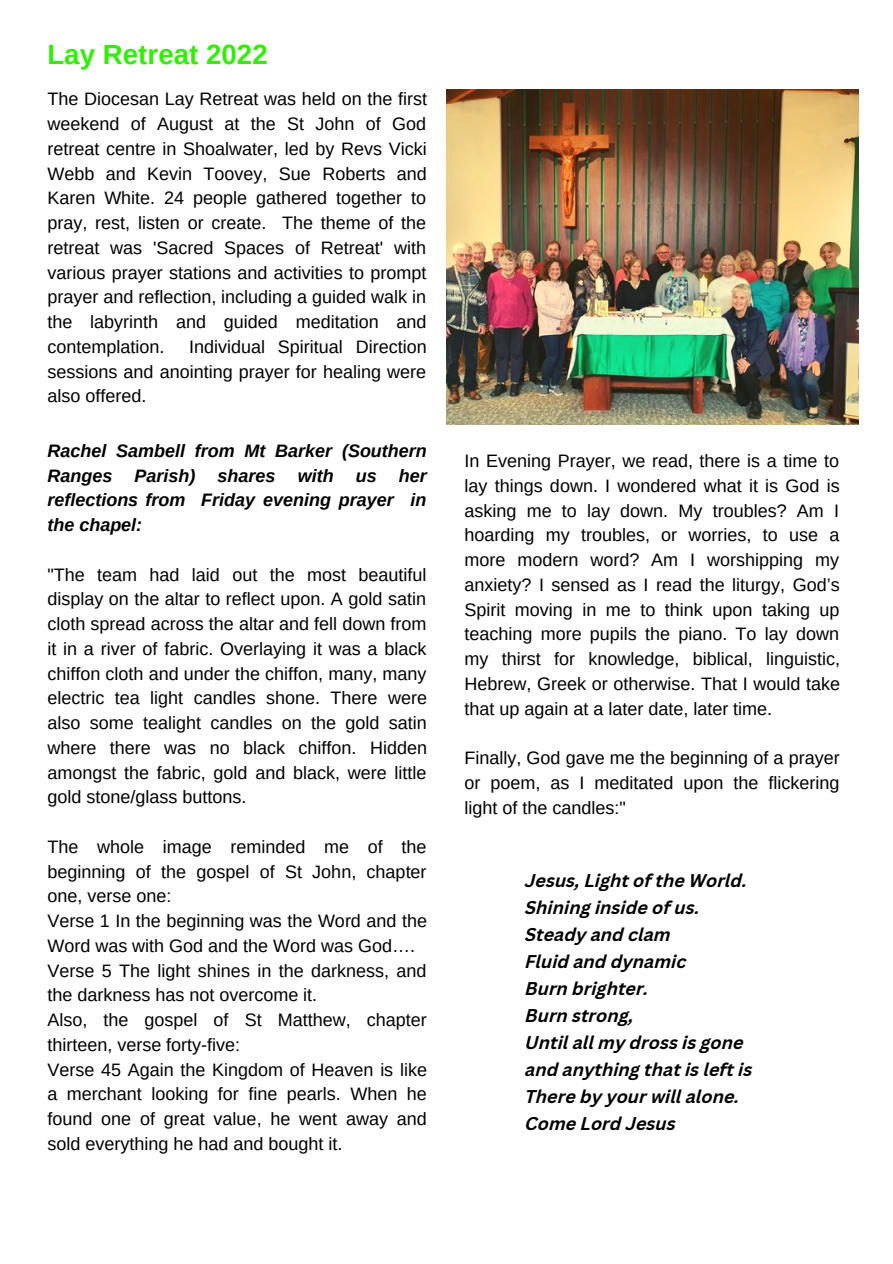
<style>
.page{position:relative;width:893px;height:1264px;background:#fff}
.page>*{position:absolute;margin:0;border:0;box-sizing:border-box;transform-origin:0 0}
.t1{font:700 27.75px "Arimo";color:#31ee03}
.t2{font:18px/24.8px "Arimo";color:#000;text-align:justify}
.t3{font:italic 700 18px/27px "Canva Sans";color:#000}
.t4{font:italic 700 18px/24.8px "Arimo";color:#000;text-align:justify}
</style>
<div class="page">
<img style="left:446px;top:89px;width:411px;height:335px">
<h1 class="t1" style="left:47px;top:39px;width:222px">Lay Retreat 2022</h1>
<p class="t2" style="left:47px;top:87px;width:381px">The Diocesan Lay Retreat was held on the first weekend of August at the St John of God retreat centre in Shoalwater, led by Revs Vicki Webb and Kevin Toovey, Sue Roberts and Karen White. 24 people gathered together to pray, rest, listen or create. The theme of the retreat was 'Sacred Spaces of Retreat' with various prayer stations and activities to prompt prayer and reflection, including a guided walk in the labyrinth and guided meditation and contemplation.</p>
<p class="t2" style="left:47px;top:334px;width:381px;text-indent:142px">Individual Spiritual Direction sessions and anointing prayer for healing were also offered.</p>
<p class="t4" style="left:47px;top:438px;width:381px">Rachel Sambell from Mt Barker (Southern Ranges Parish) shares with us her reflections from Friday evening prayer in the chapel:</p>
<p class="t2" style="left:47px;top:562px;width:381px">"The team had laid out the most beautiful display on the altar to reflect upon. A gold satin cloth spread across the altar and fell down from it in a river of fabric. Overlaying it was a black chiffon cloth and under the chiffon, many, many electric tea light candles shone. There were also some tealight candles on the gold satin where there was no black chiffon. Hidden amongst the fabric, gold and black, were little gold stone/glass buttons.</p>
<p class="t2" style="left:47px;top:834px;width:381px;text-align:left">The whole image reminded me of the beginning of the gospel of St John, chapter one, verse one:<br>Verse 1 In the beginning was the Word and the Word was with God and the Word was God….<br>Verse 5 The light shines in the darkness, and the darkness has not overcome it.<br>Also, the gospel of St Matthew, chapter thirteen, verse forty-five:<br>Verse 45 Again the Kingdom of Heaven is like a merchant looking for fine pearls. When he found one of great value, he went away and sold everything he had and bought it.</p>
<p class="t2" style="left:464px;top:448px;width:377px">In Evening Prayer, we read, there is a time to lay things down. I wondered what it is God is asking me to lay down. My troubles? Am I hoarding my troubles, or worries, to use a more modern word? Am I worshipping my anxiety? I sensed as I read the liturgy, God’s Spirit moving in me to think upon taking up teaching more pupils the piano. To lay down my thirst for knowledge, biblical, linguistic, Hebrew, Greek or otherwise. That I would take that up again at a later date, later time.</p>
<p class="t2" style="left:464px;top:745px;width:377px">Finally, God gave me the beginning of a prayer or poem, as I meditated upon the flickering light of the candles:"</p>
<p class="t3" style="left:525px;top:869px;width:229px">Jesus, Light of the World.<br>Shining inside of us.<br>Steady and clam<br>Fluid and dynamic<br>Burn brighter.<br>Burn strong,<br>Until all my dross is gone and anything that is left is<br>There by your will alone.<br>Come Lord Jesus</p>
</div>
